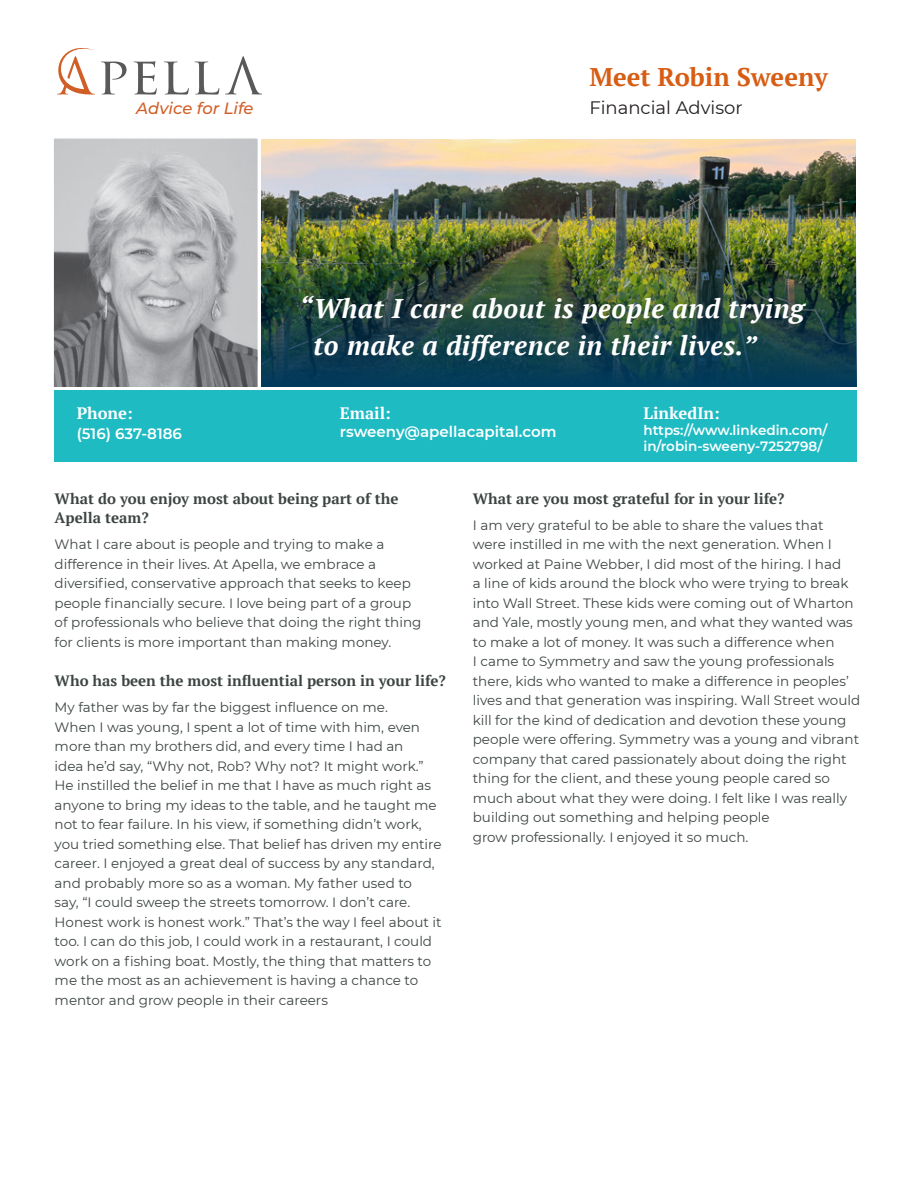
<style>
.page{position:relative;width:918px;height:1188px;background:#fff}
.page>*{position:absolute;margin:0;border:0;box-sizing:border-box;transform-origin:0 0}
.t1{font:italic 700 27px/37.5px "PT Serif";letter-spacing:.02em;color:#fff}
.t2{font:700 25.5px "PT Serif";color:#d75d14}
.t3{font:18px "Montserrat";color:#231f20}
.t4{font:700 16.5px "PT Serif";color:#fff}
.t5{font:italic 500 16.35px "Montserrat";color:#d05f27}
.t6{font:700 15px/19.5px "PT Serif";color:#3d4543}
.t7{font:600 15px "Montserrat";color:#fff}
.t8{font:13.5px/19.5px "Montserrat";color:#3d4543}
.t9{font:600 13.5px/16.2px "Montserrat";color:#fff}
</style>
<div class="page">
<div style="left:55px;top:390px;width:802px;height:72px;background:#1ebbc3"></div>
<svg style="left:57px;top:48px;width:38px;height:47px"></svg>
<svg style="left:101px;top:62px;width:26px;height:32px"></svg>
<svg style="left:134px;top:61px;width:23px;height:34px"></svg>
<svg style="left:164px;top:62px;width:25px;height:33px"></svg>
<svg style="left:195px;top:62px;width:24px;height:33px"></svg>
<svg style="left:225px;top:56px;width:37px;height:38px"></svg>
<img style="left:261px;top:139px;width:595px;height:54px">
<img style="left:55px;top:140px;width:201px;height:245px">
<div style="left:52px;top:137px;width:207px;height:251px;border:2px solid #fff"></div>
<img style="left:261px;top:193px;width:596px;height:194px">
<p class="t5" style="left:136px;top:97px;width:119px">Advice for Life</p>
<p class="t2" style="left:590px;top:60px;width:240px">Meet Robin Sweeny</p>
<p class="t3" style="left:590px;top:96px;width:155px">Financial Advisor</p>
<p class="t4" style="left:77px;top:402px;width:58px">Phone:</p>
<p class="t7" style="left:77px;top:423px;width:107px">(516) 637-8186</p>
<p class="t1" style="left:313px;top:289px;width:492px;text-indent:-14px">“What I care about is people and trying to make a difference in their lives.”</p>
<p class="t4" style="left:340px;top:402px;width:53px">Email:</p>
<p class="t7" style="left:340px;top:421px;width:218px">rsweeny@apellacapital.com</p>
<p class="t4" style="left:644px;top:402px;width:78px">LinkedIn:</p>
<p class="t9" style="left:644px;top:422px;width:186px">https://www.linkedin.com/ in/robin-sweeny-7252798/</p>
<p class="t6" style="left:55px;top:488px;width:345px">What do you enjoy most about being part of the<br>Apella team?</p>
<p class="t8" style="left:55px;top:534px;width:368px">What I care about is people and trying to make a difference in their lives. At Apella, we embrace a diversified, conservative approach that seeks to keep people financially secure. I love being part of a group of professionals who believe that doing the right thing for clients is more important than making money.</p>
<p class="t6" style="left:55px;top:671px;width:393px">Who has been the most influential person in your life?</p>
<p class="t8" style="left:55px;top:697px;width:389px">My father was by far the biggest influence on me.<br>When I was young, I spent a lot of time with him, even more than my brothers did, and every time I had an<br>idea he’d say, “Why not, Rob? Why not? It might work.” He instilled the belief in me that I have as much right as anyone to bring my ideas to the table, and he taught me not to fear failure. In his view, if something didn’t work, you tried something else. That belief has driven my entire career. I enjoyed a great deal of success by any standard, and probably more so as a woman. My father used to<br>say, “I could sweep the streets tomorrow. I don’t care.<br>Honest work is honest work.” That’s the way I feel about it too. I can do this job, I could work in a restaurant, I could work on a fishing boat. Mostly, the thing that matters to me the most as an achievement is having a chance to mentor and grow people in their careers</p>
<p class="t6" style="left:473px;top:488px;width:313px">What are you most grateful for in your life?</p>
<p class="t8" style="left:473px;top:515px;width:389px">I am very grateful to be able to share the values that<br>were instilled in me with the next generation. When I worked at Paine Webber, I did most of the hiring. I had<br>a line of kids around the block who were trying to break into Wall Street. These kids were coming out of Wharton and Yale, mostly young men, and what they wanted was to make a lot of money. It was such a difference when<br>I came to Symmetry and saw the young professionals there, kids who wanted to make a difference in peoples’ lives and that generation was inspiring. Wall Street would kill for the kind of dedication and devotion these young people were offering. Symmetry was a young and vibrant company that cared passionately about doing the right thing for the client, and these young people cared so much about what they were doing. I felt like I was really building out something and helping people<br>grow professionally. I enjoyed it so much.</p>
</div>
